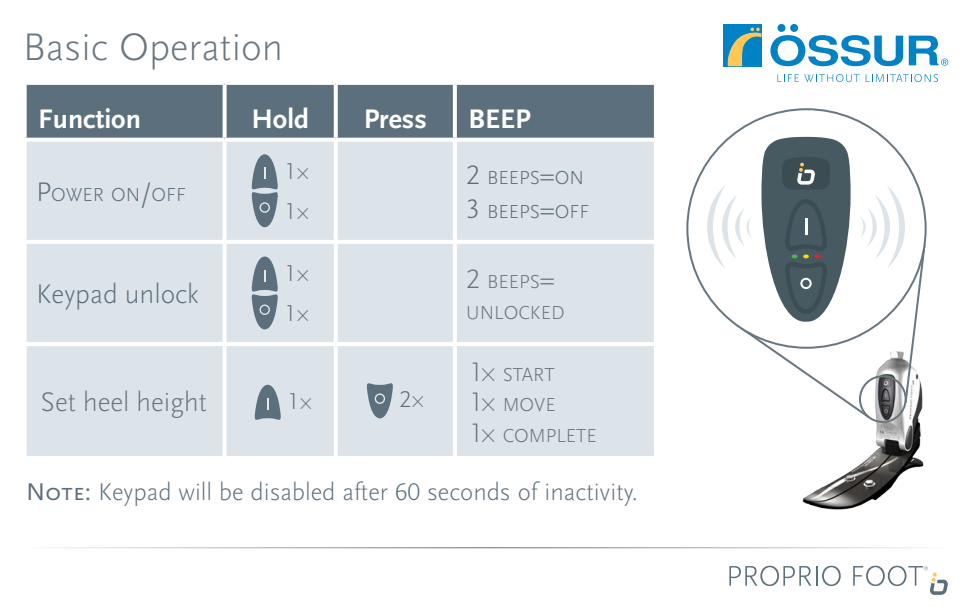
<style>
.page{position:relative;width:971px;height:613px;background:#fff}
.page>*{position:absolute;margin:0;border:0;box-sizing:border-box;transform-origin:0 0}
.QRC_Title{font:300 40px "Scala Sans OT";color:#68767f}
.Table_BOLD_corner{font:300 28px "Scala Sans OT";color:#68767f}
.White_title_corners{font:700 28px "Scala Sans Pro";color:#fff}
.Table_BOLD{font:300 28px "Scala Sans OT";color:#5c6f7c}
.White_title_normal{font:700 28px "Scala Sans Pro";color:#fff}
.Note_text___ITALIC{font:300 25.2px "Scala Sans OT";color:#5c6f7c}
.QRC_Table_Body_Image{font:300 24px "Scala Sans OT";color:#5c6f7c}
.Table_BOLD-2{font:300 19.6px "Scala Sans OT";color:#5c6f7c}
.Table_NORMAL_corner{font:300 19.6px "Scala Sans OT";color:#68767f}
.Table_NORMAL{font:300 19.6px "Scala Sans OT";color:#68767f}
.s1{font-size:28px}
.s2{font-weight:400}
</style>
<div class="page">
<svg style="left:777px;top:74px;width:21px;height:8px"></svg>
<svg style="left:804px;top:74px;width:55px;height:8px"></svg>
<svg style="left:865px;top:74px;width:73px;height:8px"></svg>
<div style="left:777px;top:24px;width:8px;height:8px;background:#0082c4;border-radius:50%"></div>
<div style="left:790px;top:24px;width:8px;height:8px;background:#0082c4;border-radius:50%"></div>
<svg style="left:770px;top:35px;width:178px;height:31px"></svg>
<svg style="left:723px;top:24px;width:39px;height:43px"></svg>
<div style="left:723px;top:24px;width:38px;height:42px;background:#0082c4"></div>
<svg style="left:727px;top:28px;width:34px;height:38px"></svg>
<div style="left:27px;top:85px;width:627px;height:52px;background:#5c6f7c"></div>
<div style="left:27px;top:141px;width:627px;height:314px;background:#dde4e9"></div>
<svg style="left:334px;top:85px;width:4px;height:52px"></svg>
<hr style="left:453px;top:141px;width:4px;height:99px;background:#fff">
<hr style="left:455px;top:240px;width:203px;height:4px;background:#fff">
<hr style="left:334px;top:346px;width:4px;height:109px;background:#fff">
<hr style="left:455px;top:342px;width:203px;height:4px;background:#fff">
<svg style="left:457px;top:455px;width:197px;height:1px"></svg>
<svg style="left:226px;top:455px;width:108px;height:1px"></svg>
<svg style="left:26px;top:455px;width:197px;height:1px"></svg>
<svg style="left:455px;top:84px;width:201px;height:1px"></svg>
<svg style="left:455px;top:137px;width:201px;height:1px"></svg>
<hr style="left:23px;top:342px;width:202px;height:4px;background:#fff">
<svg style="left:25px;top:83px;width:200px;height:2px"></svg>
<svg style="left:26px;top:85px;width:1px;height:52px"></svg>
<svg style="left:24px;top:137px;width:201px;height:3px"></svg>
<hr style="left:23px;top:240px;width:202px;height:4px;background:#fff">
<hr style="left:336px;top:240px;width:119px;height:4px;background:#fff">
<hr style="left:453px;top:244px;width:4px;height:98px;background:#fff">
<svg style="left:223px;top:346px;width:4px;height:109px"></svg>
<hr style="left:336px;top:342px;width:119px;height:4px;background:#fff">
<hr style="left:453px;top:346px;width:4px;height:109px;background:#fff">
<svg style="left:338px;top:455px;width:115px;height:1px"></svg>
<svg style="left:225px;top:83px;width:111px;height:2px"></svg>
<svg style="left:223px;top:85px;width:4px;height:52px"></svg>
<svg style="left:336px;top:83px;width:119px;height:2px"></svg>
<svg style="left:453px;top:85px;width:4px;height:52px"></svg>
<svg style="left:225px;top:137px;width:111px;height:3px"></svg>
<svg style="left:336px;top:137px;width:119px;height:2px"></svg>
<svg style="left:223px;top:141px;width:4px;height:99px"></svg>
<hr style="left:334px;top:141px;width:4px;height:99px;background:#fff">
<hr style="left:225px;top:240px;width:111px;height:4px;background:#fff">
<svg style="left:223px;top:244px;width:4px;height:98px"></svg>
<hr style="left:334px;top:244px;width:4px;height:98px;background:#fff">
<hr style="left:225px;top:342px;width:111px;height:4px;background:#fff">
<svg style="left:251px;top:154px;width:27px;height:73px;background:#8796a0"></svg>
<svg style="left:259px;top:202px;width:11px;height:10px"></svg>
<svg style="left:251px;top:256px;width:27px;height:73px;background:#8796a0"></svg>
<svg style="left:259px;top:304px;width:11px;height:10px"></svg>
<svg style="left:254px;top:384px;width:27px;height:36px"></svg>
<svg style="left:366px;top:382px;width:27px;height:36px"></svg>
<svg style="left:374px;top:393px;width:11px;height:10px"></svg>
<img style="left:802px;top:419px;width:122px;height:91px">
<div style="left:859px;top:375px;width:47px;height:47px;border:2px solid #68767f;border-radius:50%"></div>
<svg style="left:697px;top:136px;width:229px;height:283px"></svg>
<svg style="left:729px;top:565px;width:111px;height:20px"></svg>
<svg style="left:853px;top:565px;width:94px;height:29px"></svg>
<p class="QRC_Title" style="left:23px;top:26px;width:262px">Basic Operation</p>
<p class="White_title_corners" style="left:38px;top:103px;width:104px">Function</p>
<p class="White_title_normal" style="left:251px;top:103px;width:59px">Hold</p>
<p class="White_title_normal" style="left:364px;top:103px;width:65px">Press</p>
<p class="White_title_corners" style="left:468px;top:103px;width:64px">BEEP</p>
<p class="Table_BOLD-2" style="left:36px;top:184px;width:151px"><span class="s1">P</span>OWER ON<span class="s1">/</span>OFF</p>
<p class="Table_BOLD" style="left:36px;top:279px;width:164px">Keypad unlock</p>
<p class="QRC_Table_Body_Image" style="left:284px;top:158px;width:26px">1×</p>
<p class="QRC_Table_Body_Image" style="left:284px;top:198px;width:26px">1×</p>
<p class="QRC_Table_Body_Image" style="left:284px;top:260px;width:26px">1×</p>
<p class="QRC_Table_Body_Image" style="left:284px;top:300px;width:26px">1×</p>
<p class="Table_BOLD_corner" style="left:41px;top:386px;width:168px">Set heel height</p>
<p class="QRC_Table_Body_Image" style="left:287px;top:388px;width:26px">1×</p>
<p class="QRC_Table_Body_Image" style="left:399px;top:386px;width:26px">2×</p>
<p class="Table_BOLD-2" style="left:466px;top:167px;width:119px"><span class="s1">2</span> BEEPS<span class="s1">=</span>ON</p>
<p class="Table_BOLD-2" style="left:466px;top:201px;width:125px"><span class="s1">3</span> BEEPS<span class="s1">=</span>OFF</p>
<p class="Table_NORMAL" style="left:466px;top:270px;width:90px"><span class="s1">2</span> BEEPS<span class="s1">=</span></p>
<p class="Table_NORMAL" style="left:466px;top:301px;width:100px">UNLOCKED</p>
<p class="Table_NORMAL_corner" style="left:471px;top:363px;width:85px"><span class="s1">1×</span> START</p>
<p class="Table_NORMAL_corner" style="left:471px;top:394px;width:86px"><span class="s1">1×</span> MOVE</p>
<p class="Table_NORMAL_corner" style="left:471px;top:425px;width:128px"><span class="s1">1×</span> COMPLETE</p>
<p class="Note_text___ITALIC" style="left:26px;top:478px;width:613px"><span class="s2">Note:</span> Keypad will be disabled after 60 seconds of inactivity.</p>
</div>
